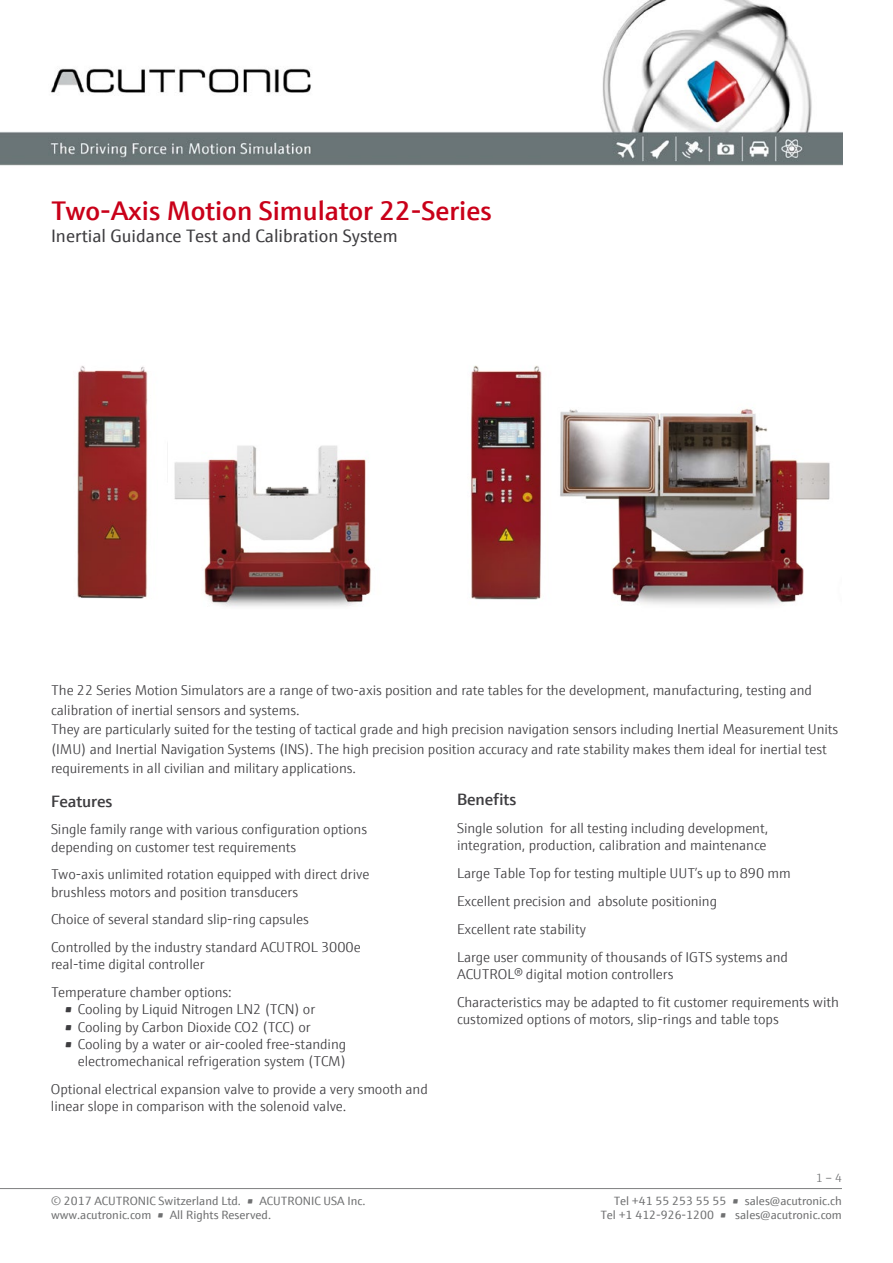
<style>
.page{position:relative;width:893px;height:1263px;background:#fff}
.page>*{position:absolute;margin:0;border:0;box-sizing:border-box;transform-origin:0 0}
.t1{font:600 27px "E+H Sans";color:#c90019}
.t2{font:18px "E+H Sans";color:#3e3d40}
.t3{font:600 16.5px "E+H Sans";letter-spacing:-.005em;color:#3e3d40}
.t4{font:300 14.25px/27.9px "E+H Sans";letter-spacing:-.005em;color:#3e3d40}
.t5{font:12px/14.4px "E+H Sans";color:#707172}
.t6{font:300 12px "E+H Sans";color:#707172}
</style>
<div class="page">
<hr style="left:0;top:1188px;width:842px;height:1px;background:#707172">
<img style="left:0;top:0;width:842px;height:166px">
<img style="left:470px;top:365px;width:360px;height:240px">
<img style="left:167px;top:443px;width:204px;height:164px">
<img style="left:77px;top:366px;width:71px;height:233px">
<h1 class="t1" style="left:51px;top:190px;width:442px">Two-Axis Motion Simulator 22-Series</h1>
<p class="t2" style="left:51px;top:222px;width:348px">Inertial Guidance Test and Calibration System</p>
<p class="t4" style="left:51px;top:680px;width:789px;line-height:19.5px">The 22 Series Motion Simulators are a range of two-axis position and rate tables for the development, manufacturing, testing and calibration of inertial sensors and systems.<br>They are particularly suited for the testing of tactical grade and high precision navigation sensors including Inertial Measurement Units (IMU) and Inertial Navigation Systems (INS). The high precision position accuracy and rate stability makes them ideal for inertial test requirements in all civilian and military applications.</p>
<p class="t3" style="left:51px;top:788px;width:63px">Features</p>
<p class="t4" style="left:51px;top:820px;width:318px;line-height:17.1px">Single family range with various configuration options depending on customer test requirements</p>
<p class="t4" style="left:51px;top:865px;width:320px;line-height:17.1px">Two-axis unlimited rotation equipped with direct drive brushless motors and position transducers</p>
<p class="t4" style="left:51px;top:904px;width:311px">Choice of several standard slip-ring capsules<br>Controlled by the industry standard ACUTROL 3000e</p>
<p class="t4" style="left:51px;top:949px;width:182px">real-time digital controller<br>Temperature chamber options:</p>
<p class="t4" style="left:65px;top:994px;width:252px">• Cooling by Liquid Nitrogen LN2 (TCN) or</p>
<p class="t4" style="left:65px;top:1012px;width:248px">• Cooling by Carbon Dioxide CO2 (TCC) or</p>
<p class="t4" style="left:64px;top:1034px;width:283px;line-height:17.1px;text-align:right">• Cooling by a water or air-cooled free-standing electromechanical refrigeration system (TCM)</p>
<p class="t4" style="left:51px;top:1079px;width:378px;line-height:17.1px">Optional electrical expansion valve to provide a very smooth and linear slope in comparison with the solenoid valve.</p>
<p class="t3" style="left:457px;top:787px;width:61px">Benefits</p>
<p class="t4" style="left:457px;top:819px;width:313px;line-height:17.1px">Single solution for all testing including development, integration, production, calibration and maintenance</p>
<p class="t4" style="left:457px;top:858px;width:335px">Large Table Top for testing multiple UUT’s up to 890 mm Excellent precision and absolute positioning<br>Excellent rate stability<br>Large user community of thousands of IGTS systems and</p>
<p class="t4" style="left:457px;top:959px;width:383px">ACUTROL® digital motion controllers<br>Characteristics may be adapted to fit customer requirements with</p>
<p class="t4" style="left:457px;top:1004px;width:323px">customized options of motors, slip-rings and table tops</p>
<p class="t6" style="left:816px;top:1168px;width:28px">1 – 4</p>
<p class="t5" style="left:51px;top:1192px;width:316px">© 2017 ACUTRONIC Switzerland Ltd. • ACUTRONIC USA Inc. www.acutronic.com • All Rights Reserved.</p>
<p class="t5" style="left:600px;top:1192px;width:243px;text-align:right">Tel +41 55 253 55 55 • sales@acutronic.ch<br>Tel +1 412-926-1200 • sales@acutronic.com</p>
</div>
